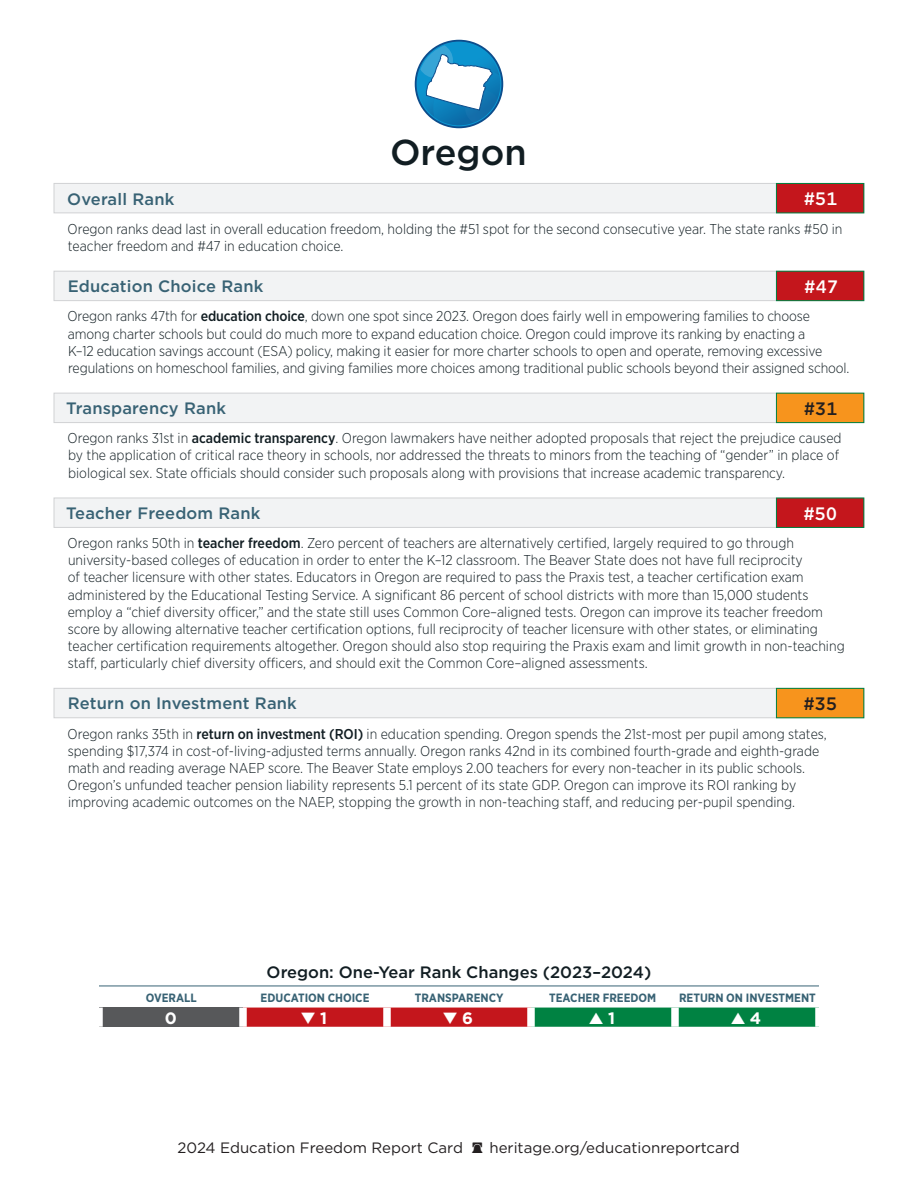
<style>
.page{position:relative;width:918px;height:1188px;background:#fff}
.page>*{position:absolute;margin:0;border:0;box-sizing:border-box;transform-origin:0 0}
.Header___STATE_NAME{font:500 36px "Gotham";color:#111d22}
.Rank_Number___WHITE{font:500 18px "Gotham";color:#fff}
.Rank_Number___WHITE-2{font:500 18px "Gotham";color:#231f20}
.Header___RANK{font:500 16.5px "Gotham";letter-spacing:.01em;color:#386274}
.Rank_Changes___HEADER{font:500 16.5px "Gotham";color:#111d22}
.Rank{font:700 16.5px "Gotham";color:#fff}
.t1{font:15px "Gotham";color:#231f20}
.Body_Text{font:300 14.25px/17.1px "Gotham Narrow";color:#111d22}
.Rank_Category{font:700 12px "Gotham Narrow";color:#386274}
.s1{font-weight:500}
.s2{font-family:"THF";font-size:10.5px}
</style>
<div class="page">
<div style="left:99px;top:1008px;width:144px;height:19px;background:#57585a"></div>
<svg style="left:247px;top:1008px;width:568px;height:19px;background:#644e31"></svg>
<hr style="left:99px;top:986px;width:144px;height:1px;background:#386274">
<hr style="left:243px;top:986px;width:144px;height:1px;background:#386274">
<hr style="left:387px;top:986px;width:144px;height:1px;background:#386274">
<hr style="left:531px;top:986px;width:144px;height:1px;background:#386274">
<hr style="left:675px;top:986px;width:144px;height:1px;background:#386274">
<div style="left:95px;top:1008px;width:8px;height:19px;background:#fff"></div>
<div style="left:239px;top:1008px;width:8px;height:19px;background:#fff"></div>
<div style="left:383px;top:1008px;width:8px;height:19px;background:#fff"></div>
<div style="left:527px;top:1008px;width:8px;height:19px;background:#fff"></div>
<div style="left:671px;top:1008px;width:8px;height:19px;background:#fff"></div>
<div style="left:54px;top:183px;width:736px;height:30px;background:#f2f3f4"></div>
<div style="left:54px;top:183px;width:810px;height:30px;border:1px solid #d1d2d4"></div>
<div style="left:54px;top:271px;width:736px;height:30px;background:#f2f3f4"></div>
<div style="left:54px;top:271px;width:810px;height:30px;border:1px solid #d1d2d4"></div>
<div style="left:54px;top:393px;width:736px;height:30px;background:#f2f3f4"></div>
<div style="left:54px;top:393px;width:810px;height:30px;border:1px solid #d1d2d4"></div>
<div style="left:54px;top:498px;width:736px;height:30px;background:#f2f3f4"></div>
<div style="left:54px;top:498px;width:810px;height:30px;border:1px solid #d1d2d4"></div>
<div style="left:54px;top:688px;width:736px;height:30px;background:#f2f3f4"></div>
<div style="left:54px;top:688px;width:810px;height:30px;border:1px solid #d1d2d4"></div>
<div style="left:776px;top:183px;width:88px;height:30px;background:#c4161c"></div>
<div style="left:776px;top:183px;width:88px;height:30px;border:1px solid #008242"></div>
<div style="left:776px;top:271px;width:88px;height:30px;background:#c4161c"></div>
<div style="left:776px;top:271px;width:88px;height:30px;border:1px solid #008242"></div>
<div style="left:776px;top:393px;width:88px;height:30px;background:#f7941d"></div>
<div style="left:776px;top:393px;width:88px;height:30px;border:1px solid #008242"></div>
<div style="left:776px;top:498px;width:88px;height:29px;background:#c4161c"></div>
<div style="left:776px;top:498px;width:88px;height:30px;border:1px solid #008242"></div>
<div style="left:776px;top:688px;width:88px;height:30px;background:#f7941d"></div>
<div style="left:776px;top:688px;width:88px;height:30px;border:1px solid #008242"></div>
<div style="left:415px;top:40px;width:88px;height:88px;border:2px solid #0d4d8c;border-radius:50%"></div>
<svg style="left:420px;top:45px;width:80px;height:80px"></svg>
<p class="Header___STATE_NAME" style="left:390px;top:129px;width:138px">Oregon</p>
<p class="Header___RANK" style="left:67px;top:188px;width:109px">Overall Rank</p>
<p class="Body_Text" style="left:68px;top:220px;width:776px">Oregon ranks dead last in overall education freedom, holding the #51 spot for the second consecutive year. The state ranks #50 in teacher freedom and #47 in education choice.</p>
<p class="Header___RANK" style="left:68px;top:276px;width:197px">Education Choice Rank</p>
<p class="Body_Text" style="left:68px;top:308px;width:783px">Oregon ranks 47th for <span class="s1">education choice</span>, down one spot since 2023. Oregon does fairly well in empowering families to choose among charter schools but could do much more to expand education choice. Oregon could improve its ranking by enacting a<br>K–12 education savings account (ESA) policy, making it easier for more charter schools to open and operate, removing excessive regulations on homeschool families, and giving families more choices among traditional public schools beyond their assigned school.</p>
<p class="Header___RANK" style="left:66px;top:398px;width:161px">Transparency Rank</p>
<p class="Body_Text" style="left:68px;top:429px;width:776px">Oregon ranks 31st in <span class="s1">academic transparency</span>. Oregon lawmakers have neither adopted proposals that reject the prejudice caused by the application of critical race theory in schools, nor addressed the threats to minors from the teaching of “gender” in place of biological sex. State officials should consider such proposals along with provisions that increase academic transparency.</p>
<p class="Header___RANK" style="left:66px;top:503px;width:196px">Teacher Freedom Rank</p>
<p class="Body_Text" style="left:68px;top:534px;width:779px">Oregon ranks 50th in <span class="s1">teacher freedom</span>. Zero percent of teachers are alternatively certified, largely required to go through university-based colleges of education in order to enter the K–12 classroom. The Beaver State does not have full reciprocity<br>of teacher licensure with other states. Educators in Oregon are required to pass the Praxis test, a teacher certification exam administered by the Educational Testing Service. A significant 86 percent of school districts with more than 15,000 students employ a “chief diversity officer,” and the state still uses Common Core–aligned tests. Oregon can improve its teacher freedom score by allowing alternative teacher certification options, full reciprocity of teacher licensure with other states, or eliminating teacher certification requirements altogether. Oregon should also stop requiring the Praxis exam and limit growth in non-teaching staff, particularly chief diversity officers, and should exit the Common Core–aligned assessments.</p>
<p class="Header___RANK" style="left:68px;top:693px;width:231px">Return on Investment Rank</p>
<p class="Body_Text" style="left:68px;top:725px;width:761px">Oregon ranks 35th in <span class="s1">return on investment (ROI)</span> in education spending. Oregon spends the 21st-most per pupil among states, spending $17,374 in cost-of-living-adjusted terms annually. Oregon ranks 42nd in its combined fourth-grade and eighth-grade math and reading average NAEP score. The Beaver State employs 2.00 teachers for every non-teacher in its public schools.<br>Oregon’s unfunded teacher pension liability represents 5.1 percent of its state GDP. Oregon can improve its ROI ranking by improving academic outcomes on the NAEP, stopping the growth in non-teaching staff, and reducing per-pupil spending.</p>
<p class="Rank_Number___WHITE" style="left:804px;top:187px;width:35px">#51</p>
<p class="Rank_Number___WHITE" style="left:805px;top:275px;width:35px">#47</p>
<p class="Rank_Number___WHITE-2" style="left:804px;top:397px;width:35px">#31</p>
<p class="Rank_Number___WHITE" style="left:804px;top:502px;width:35px">#50</p>
<p class="Rank_Number___WHITE-2" style="left:804px;top:692px;width:35px">#35</p>
<p class="Rank_Changes___HEADER" style="left:267px;top:962px;width:386px">Oregon: One-Year Rank Changes (2023–2024)</p>
<p class="Rank_Category" style="left:146px;top:990px;width:52px">OVERALL</p>
<p class="Rank_Category" style="left:261px;top:990px;width:110px">EDUCATION CHOICE</p>
<p class="Rank_Category" style="left:415px;top:990px;width:90px">TRANSPARENCY</p>
<p class="Rank_Category" style="left:549px;top:990px;width:109px">TEACHER FREEDOM</p>
<p class="Rank_Category" style="left:679px;top:990px;width:138px">RETURN ON INVESTMENT</p>
<p class="Rank" style="left:165px;top:1007px;width:14px">0</p>
<p class="Rank" style="left:301px;top:1007px;width:28px">▼ 1</p>
<p class="Rank" style="left:443px;top:1007px;width:32px">▼ 6</p>
<p class="Rank" style="left:589px;top:1007px;width:28px">▲ 1</p>
<p class="Rank" style="left:731px;top:1007px;width:32px">▲ 4</p>
<p class="t1" style="left:177px;top:1139px;width:564px">2024 Education Freedom Report Card <span class="s2">A</span> heritage.org/educationreportcard</p>
</div>
